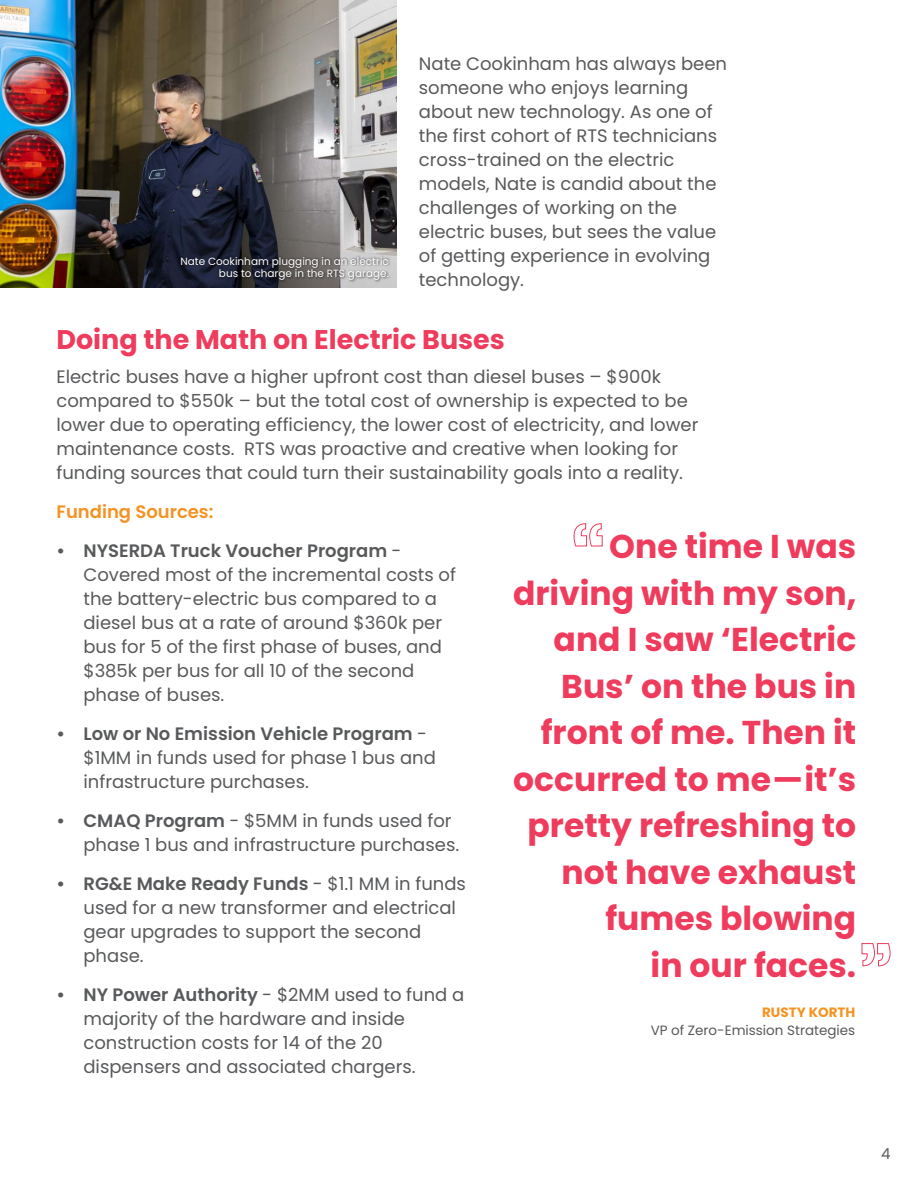
<style>
.page{position:relative;width:918px;height:1188px;background:#fff}
.page>*{position:absolute;margin:0;border:0;box-sizing:border-box;transform-origin:0 0}
.t1{font:700 33px/46.5px "Poppins";color:#ef3b5c;text-align:right}
.t2{font:700 27px "Poppins";color:#ef3b5c}
.t3{font:18px/24px "Poppins";color:#58595b}
.t4{font:600 18px "Poppins";color:#f49323}
.t5{font:15px "Poppins";color:#58595b}
.t6{font:13.5px "Poppins";color:#58595b}
.t7{font:700 13.5px "Poppins";color:#f49323}
.t8{font:10.5px/12.6px "Poppins";color:#fff;text-align:right}
.s1{font-weight:600}
</style>
<div class="page">
<img style="left:0;top:0;width:396px;height:288px">
<img style="left:172px;top:252px;width:223px;height:36px">
<svg style="left:574px;top:523px;width:29px;height:23px"></svg>
<svg style="left:862px;top:943px;width:28px;height:23px"></svg>
<p class="t3" style="left:419px;top:52px;width:310px">Nate Cookinham has always been someone who enjoys learning about new technology. As one of the first cohort of RTS technicians cross-trained on the electric models, Nate is candid about the challenges of working on the electric buses, but sees the value of getting experience in evolving technology.</p>
<h2 class="t2" style="left:56px;top:324px;width:450px">Doing the Math on Electric Buses</h2>
<p class="t3" style="left:56px;top:365px;width:643px">Electric buses have a higher upfront cost than diesel buses – $900k compared to $550k – but the total cost of ownership is expected to be lower due to operating efficiency, the lower cost of electricity, and lower maintenance costs. RTS was proactive and creative when looking for funding sources that could turn their sustainability goals into a reality.</p>
<p class="t4" style="left:56px;top:502px;width:159px">Funding Sources:</p>
<p class="t3" style="left:83px;top:539px;width:374px;text-indent:-27px"><span class="s1">• NYSERDA Truck Voucher Program</span> - Covered most of the incremental costs of the battery-electric bus compared to a diesel bus at a rate of around $360k per bus for 5 of the first phase of buses, and $385k per bus for all 10 of the second phase of buses.</p>
<p class="t3" style="left:83px;top:722px;width:354px;text-indent:-27px"><span class="s1">• Low or No Emission Vehicle Program</span> - $1MM in funds used for phase 1 bus and infrastructure purchases.</p>
<p class="t3" style="left:83px;top:809px;width:377px;text-indent:-27px"><span class="s1">• CMAQ Program</span> - $5MM in funds used for phase 1 bus and infrastructure purchases.</p>
<p class="t3" style="left:83px;top:872px;width:384px;text-indent:-27px"><span class="s1">• RG&amp;E Make Ready Funds</span> - $1.1 MM in funds used for a new transformer and electrical gear upgrades to support the second phase.</p>
<p class="t3" style="left:83px;top:983px;width:382px;text-indent:-27px"><span class="s1">• NY Power Authority</span> - $2MM used to fund a majority of the hardware and inside construction costs for 14 of the 20 dispensers and associated chargers.</p>
<p class="t8" style="left:180px;top:255px;width:210px">Nate Cookinham plugging in an electric bus to charge in the RTS garage.</p>
<h1 class="t1" style="left:513px;top:523px;width:345px">One time I was driving with my son, and I saw ‘Electric<br>Bus’ on the bus in front of me. Then it occurred to me—it’s pretty refreshing to not have exhaust fumes blowing<br>in our faces.</h1>
<p class="t7" style="left:762px;top:1004px;width:95px">RUSTY KORTH</p>
<p class="t6" style="left:651px;top:1022px;width:206px">VP of Zero-Emission Strategies</p>
<p class="t5" style="left:881px;top:1145px;width:11px">4</p>
</div>
